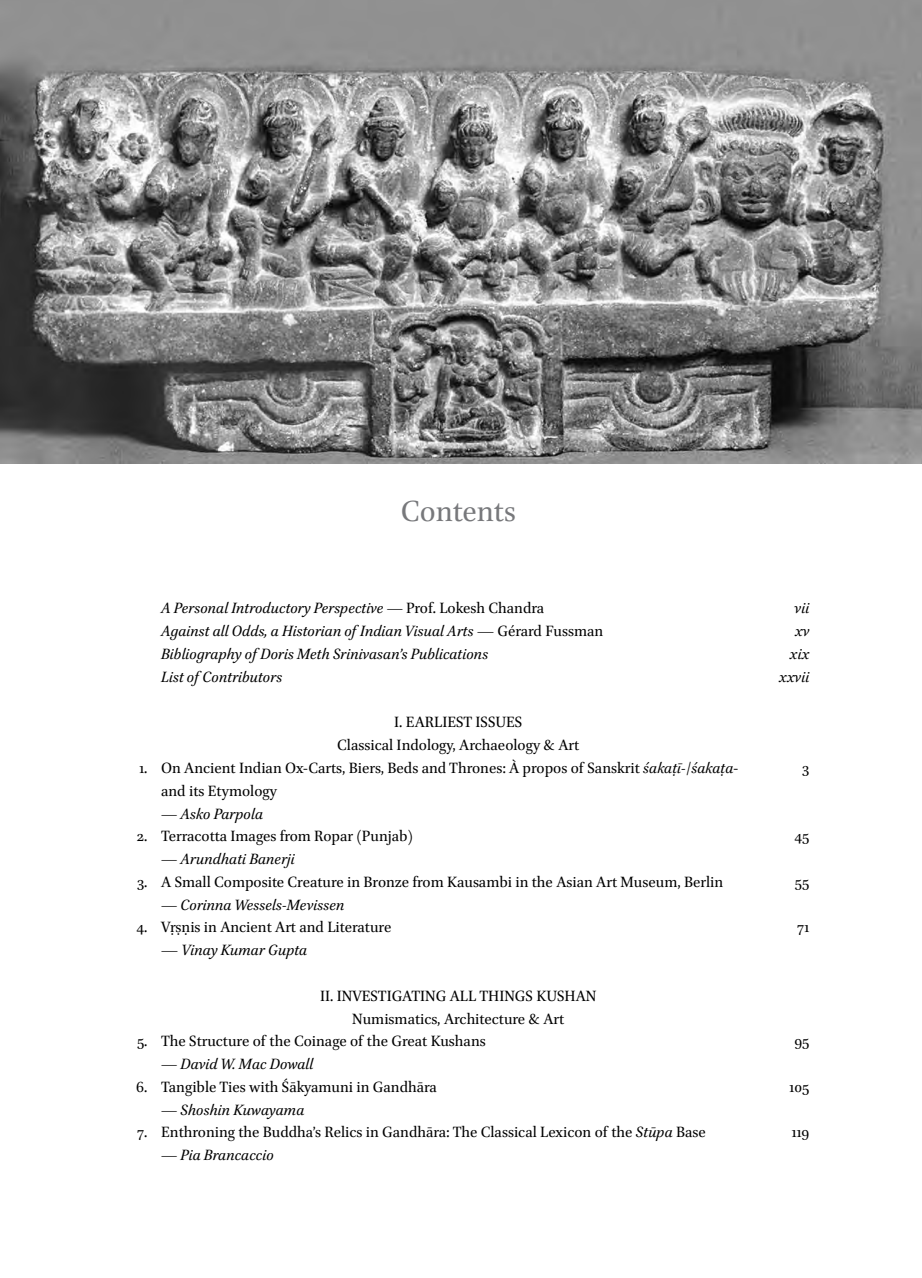
<style>
.page{position:relative;width:922px;height:1278px;background:#fff}
.page>*{position:absolute;margin:0;border:0;box-sizing:border-box;transform-origin:0 0}
.t1{font:33px "Brill";color:#77787b}
.t2{font:16.8px/22.8px "Brill";color:#000}
.t3{font:italic 16.8px "Brill";color:#000}
.s1{font-style:normal}
.s2{font-style:italic}
</style>
<div class="page">
<img style="left:0;top:0;width:922px;height:464px">
<h1 class="t1" style="left:401px;top:488px;width:116px">Contents</h1>
<p class="t3" style="left:161px;top:597px;width:384px">A Personal Introductory Perspective — <span class="s1">Prof. Lokesh Chandra</span></p>
<p class="t3" style="left:794px;top:597px;width:16px">vii</p>
<p class="t3" style="left:161px;top:620px;width:443px">Against all Odds, a Historian of Indian Visual Arts <span class="s1">— Gérard Fussman</span></p>
<p class="t3" style="left:795px;top:620px;width:16px">xv</p>
<p class="t3" style="left:161px;top:643px;width:329px">Bibliography of Doris Meth Srinivasan’s Publications</p>
<p class="t3" style="left:790px;top:643px;width:21px">xix</p>
<p class="t3" style="left:161px;top:665px;width:123px">List of Contributors</p>
<p class="t3" style="left:779px;top:665px;width:32px">xxvii</p>
<p class="t2" style="left:394px;top:712px;width:30px">I. Earliest</p>
<p class="t2" style="left:337px;top:712px;width:243px;text-indent:138px">Issues<br>Classical Indology, Archaeology &amp; Art</p>
<p class="t2" style="left:139px;top:757px;width:600px">1. On Ancient Indian Ox-Carts, Biers, Beds and Thrones: À propos of Sanskrit <span class="s2">śakaṭī-</span>/<span class="s2">śakaṭa</span>-</p>
<p class="t2" style="left:802px;top:757px;width:9px">3</p>
<p class="t2" style="left:161px;top:780px;width:117px">and its Etymology</p>
<p class="t3" style="left:161px;top:802px;width:103px">— Asko Parpola</p>
<p class="t2" style="left:137px;top:826px;width:278px">2. Terracotta Images from Ropar (Punjab)</p>
<p class="t2" style="left:794px;top:826px;width:16px">45</p>
<p class="t3" style="left:161px;top:848px;width:135px">— Arundhati Banerji</p>
<p class="t2" style="left:137px;top:871px;width:587px">3. A Small Composite Creature in Bronze from Kausambi in the Asian Art Museum, Berlin</p>
<p class="t2" style="left:795px;top:871px;width:16px">55</p>
<p class="t3" style="left:161px;top:893px;width:185px">— Corinna Wessels-Mevissen</p>
<p class="t2" style="left:137px;top:917px;width:256px">4. Vṛṣṇis in Ancient Art and Literature</p>
<p class="t2" style="left:797px;top:917px;width:14px">71</p>
<p class="t3" style="left:161px;top:939px;width:148px"><span class="s1">—</span> Vinay Kumar Gupta</p>
<p class="t2" style="left:320px;top:985px;width:32px">II. Investigating</p>
<p class="t2" style="left:450px;top:985px;width:59px">All Things</p>
<p class="t2" style="left:352px;top:985px;width:235px;text-indent:184px">Kushan<br>Numismatics, Architecture &amp; Art</p>
<p class="t2" style="left:137px;top:1031px;width:350px">5. The Structure of the Coinage of the Great Kushans</p>
<p class="t2" style="left:794px;top:1031px;width:17px">95</p>
<p class="t3" style="left:161px;top:1053px;width:154px">— David W. Mac Dowall</p>
<p class="t2" style="left:136px;top:1076px;width:302px">6. Tangible Ties with Śākyamuni in Gandhāra</p>
<p class="t2" style="left:789px;top:1076px;width:21px">105</p>
<p class="t3" style="left:161px;top:1098px;width:145px">— Shoshin Kuwayama</p>
<p class="t2" style="left:137px;top:1122px;width:570px">7. Enthroning the Buddha’s Relics in Gandhāra: The Classical Lexicon of the <span class="s2">Stūpa</span> Base</p>
<p class="t2" style="left:792px;top:1122px;width:19px">119</p>
<p class="t3" style="left:161px;top:1144px;width:114px">— Pia Brancaccio</p>
</div>
